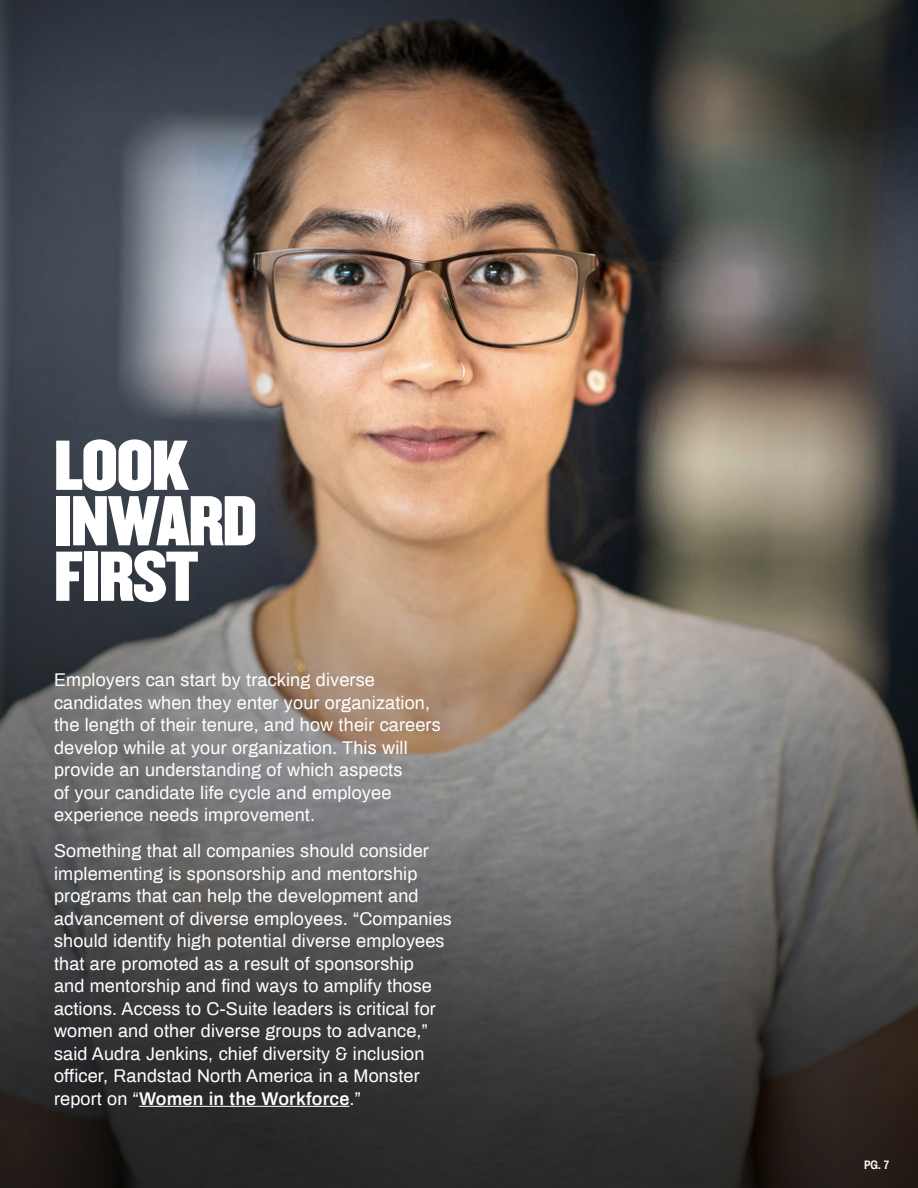
<style>
.page{position:relative;width:918px;height:1188px;background:#fff}
.page>*{position:absolute;margin:0;border:0;box-sizing:border-box;transform-origin:0 0}
.t1{font:61.5px "Champion Middleweight";letter-spacing:-.02em;color:#fff}
.t2{font:18px/22.5px "Archivo";letter-spacing:.01em;color:#fff}
.t3{font:700 12px "Archivo Narrow";color:#fff}
.s1{font-weight:600}
</style>
<div class="page">
<img style="left:1px;top:1px;width:916px;height:1187px">
<hr style="left:139px;top:1106px;width:211px;height:1px;background:#fff">
<p class="t1" style="left:54px;top:415px;width:136px">LOOK</p>
<p class="t1" style="left:54px;top:470px;width:205px">INWARD</p>
<p class="t1" style="left:54px;top:526px;width:146px">FIRST</p>
<p class="t2" style="left:54px;top:668px;width:378px">Employers can start by tracking diverse candidates when they enter your organization,</p>
<p class="t2" style="left:54px;top:713px;width:388px">the length of their tenure, and how their careers develop while at your organization. This will provide an understanding of which aspects<br>of your candidate life cycle and employee experience needs improvement.</p>
<p class="t2" style="left:54px;top:839px;width:399px">Something that all companies should consider implementing is sponsorship and mentorship programs that can help the development and advancement of diverse employees. “Companies should identify high potential diverse employees that are promoted as a result of sponsorship<br>and mentorship and find ways to amplify those actions. Access to C-Suite leaders is critical for women and other diverse groups to advance,” said Audra Jenkins, chief diversity &amp; inclusion officer, Randstad North America in a Monster report on “<span class="s1">Women in the Workforce</span>.”</p>
<p class="t3" style="left:864px;top:1158px;width:27px">PG. 7</p>
</div>
